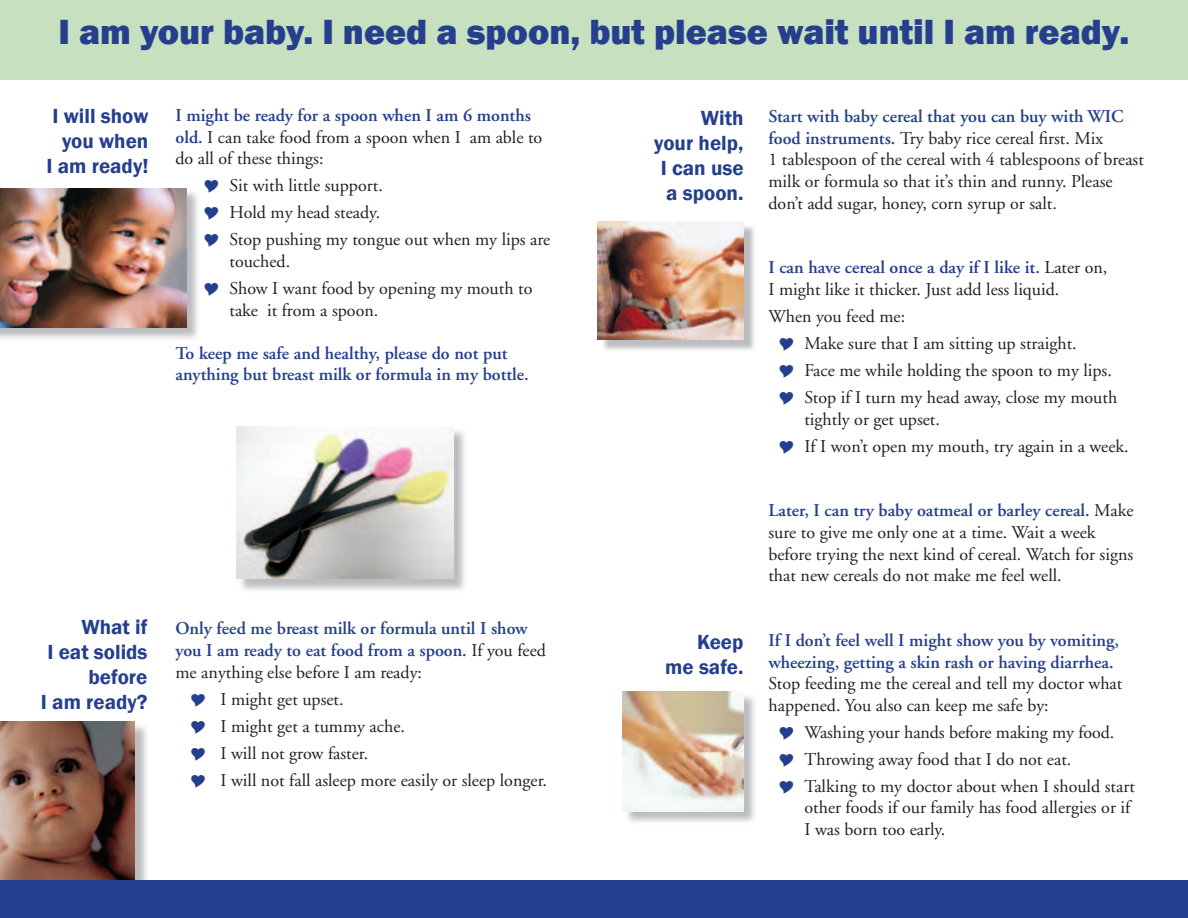
<style>
.page{position:relative;width:1188px;height:918px;background:#fff}
.page>*{position:absolute;margin:0;border:0;box-sizing:border-box;transform-origin:0 0}
.t1{font:800 36px "Franklin Gothic";color:#253f8e}
.t2{font:600 21px/25.2px "Franklin Gothic";color:#253f8e;text-align:right}
.t3{font:18px/21.6px "Adobe Garamond";color:#231f20}
.t4{font:600 18px/21.6px "Adobe Garamond";color:#253f8e}
.s1{font-weight:600;color:#253f8e}
.s2{font-weight:400;color:#231f20}
</style>
<div class="page">
<div style="left:0;top:0;width:1188px;height:79px;background:#c7e0bf"></div>
<img style="left:0;top:192px;width:198px;height:147px">
<img style="left:0;top:188px;width:187px;height:139px">
<img style="left:135px;top:726px;width:12px;height:154px">
<img style="left:0;top:722px;width:135px;height:158px">
<img style="left:241px;top:431px;width:224px;height:159px">
<img style="left:237px;top:427px;width:217px;height:152px">
<div style="left:0;top:880px;width:1188px;height:38px;background:#253f8e"></div>
<img style="left:601px;top:224px;width:153px;height:126px">
<img style="left:598px;top:221px;width:145px;height:118px">
<img style="left:624px;top:696px;width:131px;height:126px">
<img style="left:622px;top:692px;width:122px;height:119px">
<h1 class="t1" style="left:59px;top:9px;width:1072px">I am your baby. I need a spoon, but please wait until I am ready.</h1>
<p class="t2" style="left:46px;top:103px;width:104px">I will show you when<br>I am ready!</p>
<p class="t3" style="left:176px;top:105px;width:368px"><span class="s1">I might be ready for a spoon when I am 6 months old.</span> I can take food from a spoon when I am able to do all of these things:</p>
<p class="t3" style="left:230px;top:173px;width:322px;line-height:27px">Sit with little support.<br>Hold my head steady.<br>Stop pushing my tongue out when my lips are</p>
<p class="t3" style="left:230px;top:248px;width:304px;line-height:27px">touched.<br>Show I want food by opening my mouth to</p>
<p class="t3" style="left:230px;top:300px;width:150px">take it from a spoon.</p>
<p class="t4" style="left:176px;top:343px;width:355px">To keep me safe and healthy, please do not put anything but breast milk or formula in my bottle.</p>
<p class="t2" style="left:41px;top:614px;width:108px">What if<br>I eat solids before<br>I am ready?</p>
<p class="t4" style="left:176px;top:618px;width:372px">Only feed me breast milk or formula until I show you I am ready to eat food from a spoon. <span class="s2">If you feed me anything else before I am ready:</span></p>
<p class="t3" style="left:220px;top:686px;width:328px;line-height:27px">I might get upset.<br>I might get a tummy ache.<br>I will not grow faster.<br>I will not fall asleep more easily or sleep longer.</p>
<p class="t2" style="left:654px;top:105px;width:91px">With<br>your help,<br>I can use a spoon.</p>
<p class="t2" style="left:665px;top:630px;width:80px">Keep me safe.</p>
<p class="t3" style="left:768px;top:106px;width:377px"><span class="s1">Start with baby cereal that you can buy with WIC food instruments.</span> Try baby rice cereal first. Mix<br>1 tablespoon of the cereal with 4 tablespoons of breast milk or formula so that it’s thin and runny. Please don’t add sugar, honey, corn syrup or salt.</p>
<p class="t3" style="left:768px;top:257px;width:341px"><span class="s1">I can have cereal once a day if I like it.</span> Later on,<br>I might like it thicker. Just add less liquid.</p>
<p class="t3" style="left:804px;top:303px;width:314px;line-height:27px;text-indent:-36px">When you feed me:<br>Make sure that I am sitting up straight.<br>Face me while holding the spoon to my lips.<br>Stop if I turn my head away, close my mouth</p>
<p class="t3" style="left:804px;top:406px;width:326px;line-height:27px">tightly or get upset.<br>If I won’t open my mouth, try again in a week.</p>
<p class="t3" style="left:768px;top:500px;width:367px"><span class="s1">Later, I can try baby oatmeal or barley cereal.</span> Make sure to give me only one at a time. Wait a week before trying the next kind of cereal. Watch for signs that new cereals do not make me feel well.</p>
<p class="t4" style="left:768px;top:630px;width:352px">If I don’t feel well I might show you by vomiting, wheezing, getting a skin rash or having diarrhea.</p>
<p class="t3" style="left:768px;top:673px;width:355px">Stop feeding me the cereal and tell my doctor what happened. You also can keep me safe by:</p>
<p class="t3" style="left:804px;top:719px;width:332px;line-height:27px">Washing your hands before making my food.<br>Throwing away food that I do not eat.<br>Talking to my doctor about when I should start</p>
<p class="t3" style="left:804px;top:797px;width:327px">other foods if our family has food allergies or if<br>I was born too early.</p>
</div>
